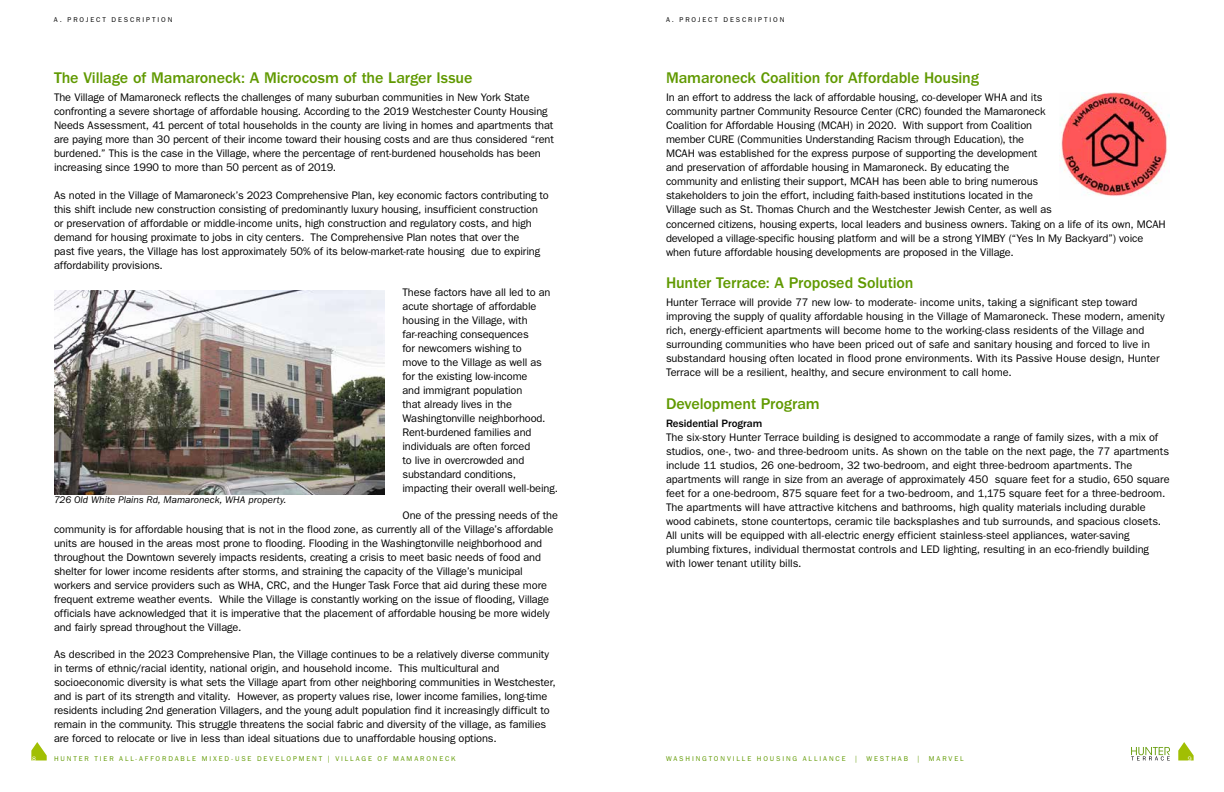
<style>
.page{position:relative;width:1224px;height:792px;background:#fff}
.page>*{position:absolute;margin:0;border:0;box-sizing:border-box;transform-origin:0 0}
.t1{font:500 16px "ITC Franklin Gothic Std";letter-spacing:-.005em;color:#609900}
.t2{font:11px/14px "ITC Franklin Gothic Std";letter-spacing:-.01em;color:#000}
.t3{font:500 11px "ITC Franklin Gothic Std";letter-spacing:-.005em;color:#000}
.t4{font:italic 10px "ITC Franklin Gothic Std";color:#000}
.t5{font:7px "ITC Franklin Gothic Std";letter-spacing:.27em;color:#609900}
.t6{font:7px "ITC Franklin Gothic Std";letter-spacing:.27em;color:#000}
.t7{font:6.5px "ITC Franklin Gothic Std";color:#fff}
</style>
<div class="page">
<img style="left:54px;top:290px;width:330px;height:204px">
<img style="left:1060px;top:93px;width:110px;height:103px">
<svg style="left:31px;top:742px;width:16px;height:19px"></svg>
<svg style="left:1178px;top:742px;width:16px;height:19px"></svg>
<svg style="left:1131px;top:747px;width:39px;height:13px"></svg>
<p class="t6" style="left:54px;top:16px;width:120px">A. PROJECT DESCRIPTION</p>
<p class="t6" style="left:666px;top:16px;width:120px">A. PROJECT DESCRIPTION</p>
<h1 class="t1" style="left:54px;top:69px;width:420px">The Village of Mamaroneck: A Microcosm of the Larger Issue</h1>
<p class="t2" style="left:54px;top:91px;width:501px">The Village of Mamaroneck reflects the challenges of many suburban communities in New York State confronting a severe shortage of affordable housing. According to the 2019 Westchester County Housing Needs Assessment, 41 percent of total households in the county are living in homes and apartments that are paying more than 30 percent of their income toward their housing costs and are thus considered “rent burdened.” This is the case in the Village, where the percentage of rent-burdened households has been increasing since 1990 to more than 50 percent as of 2019.</p>
<p class="t2" style="left:54px;top:188px;width:496px">As noted in the Village of Mamaroneck’s 2023 Comprehensive Plan, key economic factors contributing to this shift include new construction consisting of predominantly luxury housing, insufficient construction or preservation of affordable or middle-income units, high construction and regulatory costs, and high demand for housing proximate to jobs in city centers. The Comprehensive Plan notes that over the<br>past five years, the Village has lost approximately 50% of its below-market-rate housing due to expiring affordability provisions.</p>
<p class="t2" style="left:402px;top:285px;width:157px">These factors have all led to an acute shortage of affordable housing in the Village, with far-reaching consequences<br>for newcomers wishing to<br>move to the Village as well as<br>for the existing low-income<br>and immigrant population<br>that already lives in the<br>Washingtonville neighborhood.<br>Rent-burdened families and individuals are often forced<br>to live in overcrowded and substandard conditions, impacting their overall well-being.</p>
<p class="t2" style="left:54px;top:509px;width:506px;text-indent:348px">One of the pressing needs of the community is for affordable housing that is not in the flood zone, as currently all of the Village’s affordable units are housed in the areas most prone to flooding. Flooding in the Washingtonville neighborhood and throughout the Downtown severely impacts residents, creating a crisis to meet basic needs of food and shelter for lower income residents after storms, and straining the capacity of the Village’s municipal workers and service providers such as WHA, CRC, and the Hunger Task Force that aid during these more frequent extreme weather events. While the Village is constantly working on the issue of flooding, Village officials have acknowledged that it is imperative that the placement of affordable housing be more widely and fairly spread throughout the Village.</p>
<p class="t2" style="left:54px;top:648px;width:503px">As described in the 2023 Comprehensive Plan, the Village continues to be a relatively diverse community in terms of ethnic/racial identity, national origin, and household income. This multicultural and socioeconomic diversity is what sets the Village apart from other neighboring communities in Westchester, and is part of its strength and vitality. However, as property values rise, lower income families, long-time residents including 2nd generation Villagers, and the young adult population find it increasingly difficult to remain in the community. This struggle threatens the social fabric and diversity of the village, as families are forced to relocate or live in less than ideal situations due to unaffordable housing options.</p>
<p class="t4" style="left:54px;top:495px;width:234px">726 Old White Plains Rd, Mamaroneck, WHA property.</p>
<h1 class="t1" style="left:666px;top:69px;width:315px">Mamaroneck Coalition for Affordable Housing</h1>
<p class="t2" style="left:666px;top:91px;width:501px">In an effort to address the lack of affordable housing, co-developer WHA and its<br>community partner Community Resource Center (CRC) founded the Mamaroneck<br>Coalition for Affordable Housing (MCAH) in 2020. With support from Coalition<br>member CURE (Communities Understanding Racism through Education), the<br>MCAH was established for the express purpose of supporting the development<br>and preservation of affordable housing in Mamaroneck. By educating the<br>community and enlisting their support, MCAH has been able to bring numerous<br>stakeholders to join the effort, including faith-based institutions located in the<br>Village such as St. Thomas Church and the Westchester Jewish Center, as well as<br>concerned citizens, housing experts, local leaders and business owners. Taking on a life of its own, MCAH developed a village-specific housing platform and will be a strong YIMBY (“Yes In My Backyard”) voice when future affordable housing developments are proposed in the Village.</p>
<h1 class="t1" style="left:666px;top:274px;width:249px">Hunter Terrace: A Proposed Solution</h1>
<p class="t2" style="left:666px;top:296px;width:500px">Hunter Terrace will provide 77 new low- to moderate- income units, taking a significant step toward improving the supply of quality affordable housing in the Village of Mamaroneck. These modern, amenity rich, energy-efficient apartments will become home to the working-class residents of the Village and surrounding communities who have been priced out of safe and sanitary housing and forced to live in substandard housing often located in flood prone environments. With its Passive House design, Hunter Terrace will be a resilient, healthy, and secure environment to call home.</p>
<h1 class="t1" style="left:666px;top:395px;width:155px">Development Program</h1>
<p class="t3" style="left:666px;top:417px;width:98px">Residential Program</p>
<p class="t2" style="left:666px;top:431px;width:505px">The six-story Hunter Terrace building is designed to accommodate a range of family sizes, with a mix of studios, one-, two- and three-bedroom units. As shown on the table on the next page, the 77 apartments include 11 studios, 26 one-bedroom, 32 two-bedroom, and eight three-bedroom apartments. The apartments will range in size from an average of approximately 450 square feet for a studio, 650 square feet for a one-bedroom, 875 square feet for a two-bedroom, and 1,175 square feet for a three-bedroom.<br>The apartments will have attractive kitchens and bathrooms, high quality materials including durable wood cabinets, stone countertops, ceramic tile backsplashes and tub surrounds, and spacious closets.<br>All units will be equipped with all-electric energy efficient stainless-steel appliances, water-saving plumbing fixtures, individual thermostat controls and LED lighting, resulting in an eco-friendly building with lower tenant utility bills.</p>
<p class="t7" style="left:32px;top:755px;width:5px">8</p>
<p class="t5" style="left:54px;top:754px;width:403px">HUNTER TIER ALL-AFFORDABLE MIXED-USE DEVELOPMENT | VILLAGE OF MAMARONECK</p>
<p class="t5" style="left:666px;top:754px;width:181px">WASHINGTONVILLE HOUSING ALLIANCE</p>
<p class="t5" style="left:855px;top:754px;width:3px">|</p>
<p class="t5" style="left:866px;top:754px;width:43px">WESTHAB</p>
<p class="t5" style="left:918px;top:754px;width:3px">|</p>
<p class="t5" style="left:929px;top:754px;width:36px">MARVEL</p>
<p class="t7" style="left:1188px;top:755px;width:5px">9</p>
</div>
